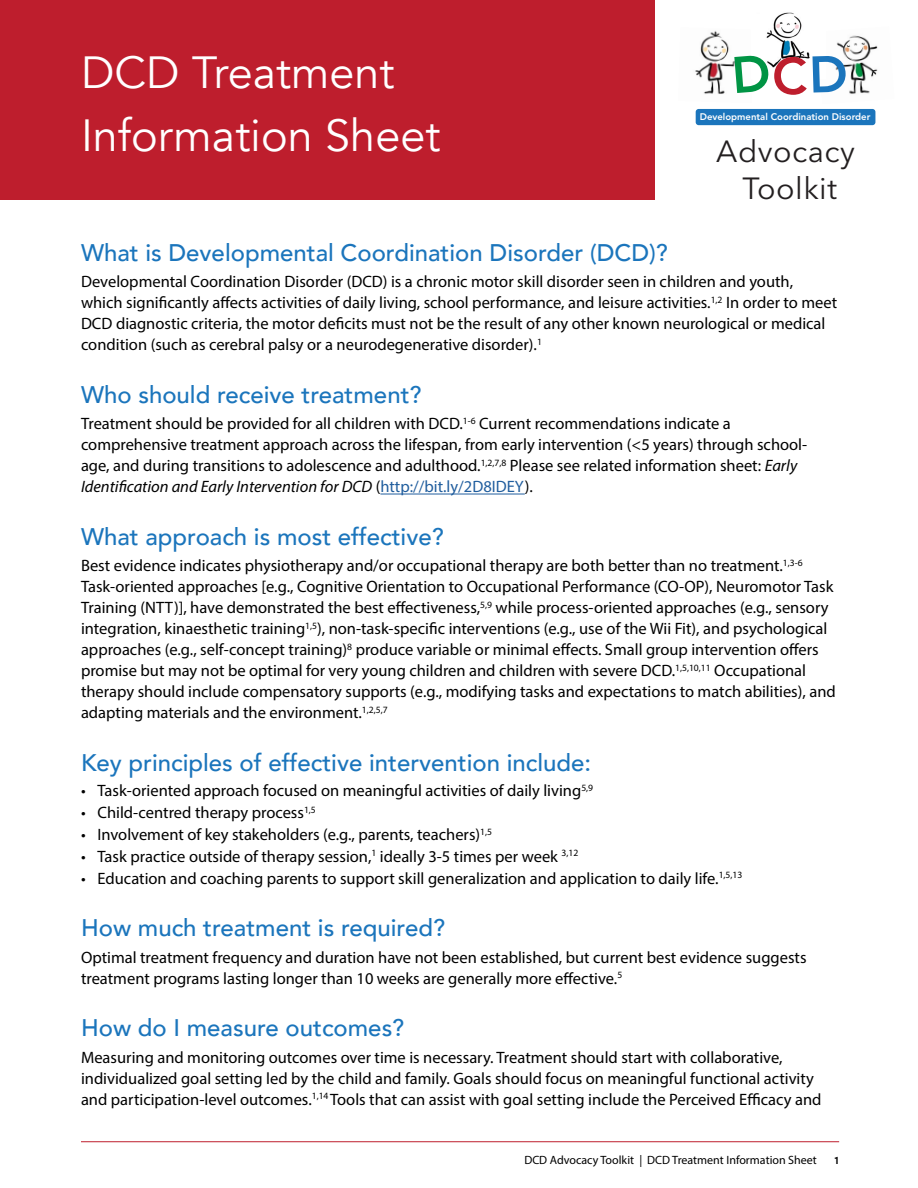
<style>
.page{position:relative;width:918px;height:1188px;background:#fff}
.page>*{position:absolute;margin:0;border:0;box-sizing:border-box;transform-origin:0 0}
.t1{font:45px/63px "Avenir";color:#fff}
.t2{font:30.45px/36.5px "Avenir Next";letter-spacing:.015em;color:#231f20;text-align:center}
.Blue_header{font:500 24px "Avenir";color:#1b75bc}
.Body_text_after_head{font:16.5px/21px "Myriad Pro";color:#000}
.Standard_bullet{font:16.5px "Myriad Pro";color:#000}
.t3{font:12px "Myriad Pro";color:#000}
.t4{font:700 12px "Verlag";color:#000}
.t5{font:800 9.6px "Avenir";color:#fff}
.s1{font-style:italic}
.s2{color:#215e9e}
</style>
<div class="page">
<hr style="left:81px;top:1141px;width:758px;height:1px;background:#be1e2d">
<div style="left:0;top:0;width:654px;height:200px;background:#be1e2d"></div>
<hr style="left:380px;top:494px;width:145px;height:1px;background:#215e9e">
<img style="left:836px;top:35px;width:42px;height:59px">
<img style="left:695px;top:31px;width:39px;height:63px">
<img style="left:766px;top:12px;width:44px;height:43px">
<svg style="left:734px;top:55px;width:112px;height:40px"></svg>
<div style="left:696px;top:109px;width:179px;height:16px;background:#1b75bc;border-radius:3px"></div>
<p class="t1" style="left:81px;top:42px;width:361px">DCD Treatment<br>Information Sheet</p>
<p class="t5" style="left:700px;top:111px;width:172px">Developmental Coordination Disorder</p>
<p class="t2" style="left:716px;top:132px;width:140px">Advocacy<br>Toolkit</p>
<p class="Blue_header" style="left:81px;top:232px;width:588px">What is Developmental Coordination Disorder (DCD)?</p>
<p class="Body_text_after_head" style="left:81px;top:271px;width:758px">Developmental Coordination Disorder (DCD) is a chronic motor skill disorder seen in children and youth, which significantly affects activities of daily living, school performance, and leisure activities.<sup>1,2</sup> In order to meet DCD diagnostic criteria, the motor deficits must not be the result of any other known neurological or medical condition (such as cerebral palsy or a neurodegenerative disorder).<sup>1</sup></p>
<p class="Blue_header" style="left:81px;top:374px;width:342px">Who should receive treatment?</p>
<p class="Body_text_after_head" style="left:81px;top:413px;width:728px">Treatment should be provided for all children with DCD.<sup>1-6</sup> Current recommendations indicate a comprehensive treatment approach across the lifespan, from early intervention (&lt;5 years) through school&shy;age, and during transitions to adolescence and adulthood.<sup>1,2,7,8</sup> Please see related information sheet: <span class="s1">Early Identification and Early Intervention for DCD</span> (<span class="s2">http://bit.ly/2D8IDEY</span>).</p>
<p class="Blue_header" style="left:81px;top:516px;width:364px">What approach is most effective?</p>
<p class="Body_text_after_head" style="left:81px;top:555px;width:756px">Best evidence indicates physiotherapy and/or occupational therapy are both better than no treatment.<sup>1,3-6<br></sup>Task-oriented approaches [e.g., Cognitive Orientation to Occupational Performance (CO-OP), Neuromotor Task Training (NTT)], have demonstrated the best effectiveness,<sup>5,9</sup> while process-oriented approaches (e.g., sensory integration, kinaesthetic training<sup>1,5</sup>), non-task-specific interventions (e.g., use of the Wii Fit), and psychological approaches (e.g., self-concept training)<sup>8</sup> produce variable or minimal effects. Small group intervention offers promise but may not be optimal for very young children and children with severe DCD.<sup>1,5,10,11</sup> Occupational therapy should include compensatory supports (e.g., modifying tasks and expectations to match abilities), and adapting materials and the environment.<sup>1,2,5,7</sup></p>
<p class="Blue_header" style="left:81px;top:742px;width:512px">Key principles of effective intervention include:</p>
<p class="Standard_bullet" style="left:81px;top:780px;width:514px">• Task-oriented approach focused on meaningful activities of daily living<sup>5,9</sup></p>
<p class="Standard_bullet" style="left:81px;top:802px;width:236px">• Child-centred therapy process<sup>1,5</sup></p>
<p class="Standard_bullet" style="left:81px;top:824px;width:413px">• Involvement of key stakeholders (e.g., parents, teachers)<sup>1,5</sup></p>
<p class="Standard_bullet" style="left:81px;top:846px;width:499px">• Task practice outside of therapy session,<sup>1</sup> ideally 3-5 times per week <sup>3,12</sup></p>
<p class="Standard_bullet" style="left:81px;top:868px;width:663px">• Education and coaching parents to support skill generalization and application to daily life.<sup>1,5,13</sup></p>
<p class="Blue_header" style="left:81px;top:907px;width:366px">How much treatment is required?</p>
<p class="Body_text_after_head" style="left:81px;top:947px;width:727px">Optimal treatment frequency and duration have not been established, but current best evidence suggests treatment programs lasting longer than 10 weeks are generally more effective.<sup>5</sup></p>
<p class="Blue_header" style="left:81px;top:1007px;width:325px">How do I measure outcomes?</p>
<p class="Body_text_after_head" style="left:81px;top:1047px;width:742px">Measuring and monitoring outcomes over time is necessary. Treatment should start with collaborative, individualized goal setting led by the child and family. Goals should focus on meaningful functional activity and participation-level outcomes.<sup>1,14</sup> Tools that can assist with goal setting include the Perceived Efficacy and</p>
<p class="t3" style="left:524px;top:1153px;width:294px">DCD Advocacy Toolkit | DCD Treatment Information Sheet</p>
<p class="t4" style="left:835px;top:1150px;width:6px">1</p>
</div>
